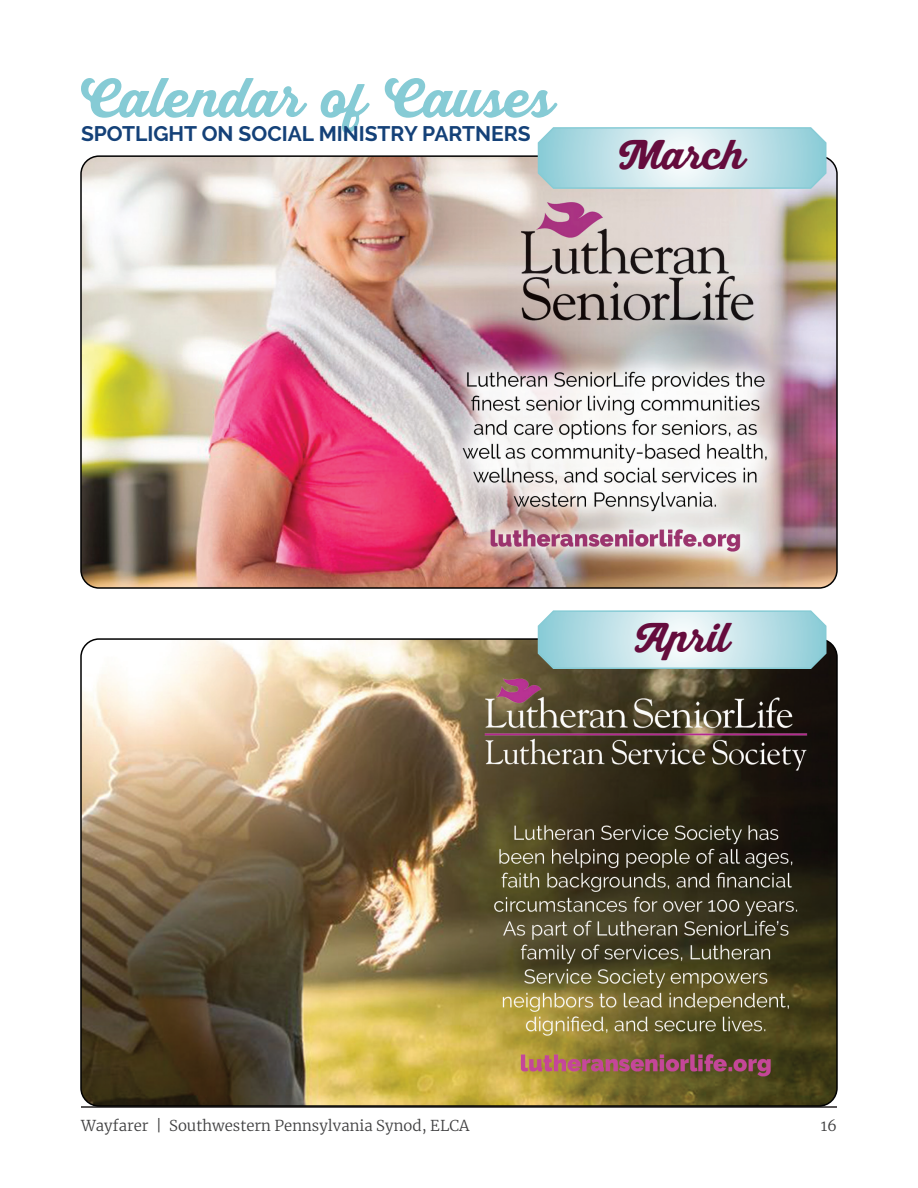
<style>
.page{position:relative;width:918px;height:1188px;background:#fff}
.page>*{position:absolute;margin:0;border:0;box-sizing:border-box;transform-origin:0 0}
.t1{font:54px "Bookman Script";color:#86cbd5}
.Body_Copy{font:40.5px "Bookman Script";color:#650c3d}
.t2{font:700 21px "Raleway";color:#144178}
.t3{font:300 15px "Merriweather";color:#3e3e3f}
</style>
<div class="page">
<hr style="left:81px;top:1106px;width:756px;height:2px;background:#231f20">
<img style="left:83px;top:158px;width:752px;height:428px">
<img style="left:83px;top:641px;width:752px;height:463px">
<svg style="left:537px;top:610px;width:290px;height:60px;background:#bcdce2"></svg>
<svg style="left:537px;top:127px;width:290px;height:63px;background:#c0e1e7"></svg>
<h2 class="t1" style="left:81px;top:67px;width:474px">Calendar of Causes</h2>
<h2 class="t2" style="left:81px;top:122px;width:451px">SPOTLIGHT ON SOCIAL MINISTRY PARTNERS</h2>
<p class="Body_Copy" style="left:619px;top:131px;width:127px">March</p>
<p class="Body_Copy" style="left:635px;top:614px;width:96px">April</p>
<p class="t3" style="left:81px;top:1115px;width:390px">Wayfarer | Southwestern Pennsylvania Synod, ELCA</p>
<p class="t3" style="left:821px;top:1115px;width:18px">16</p>
</div>
